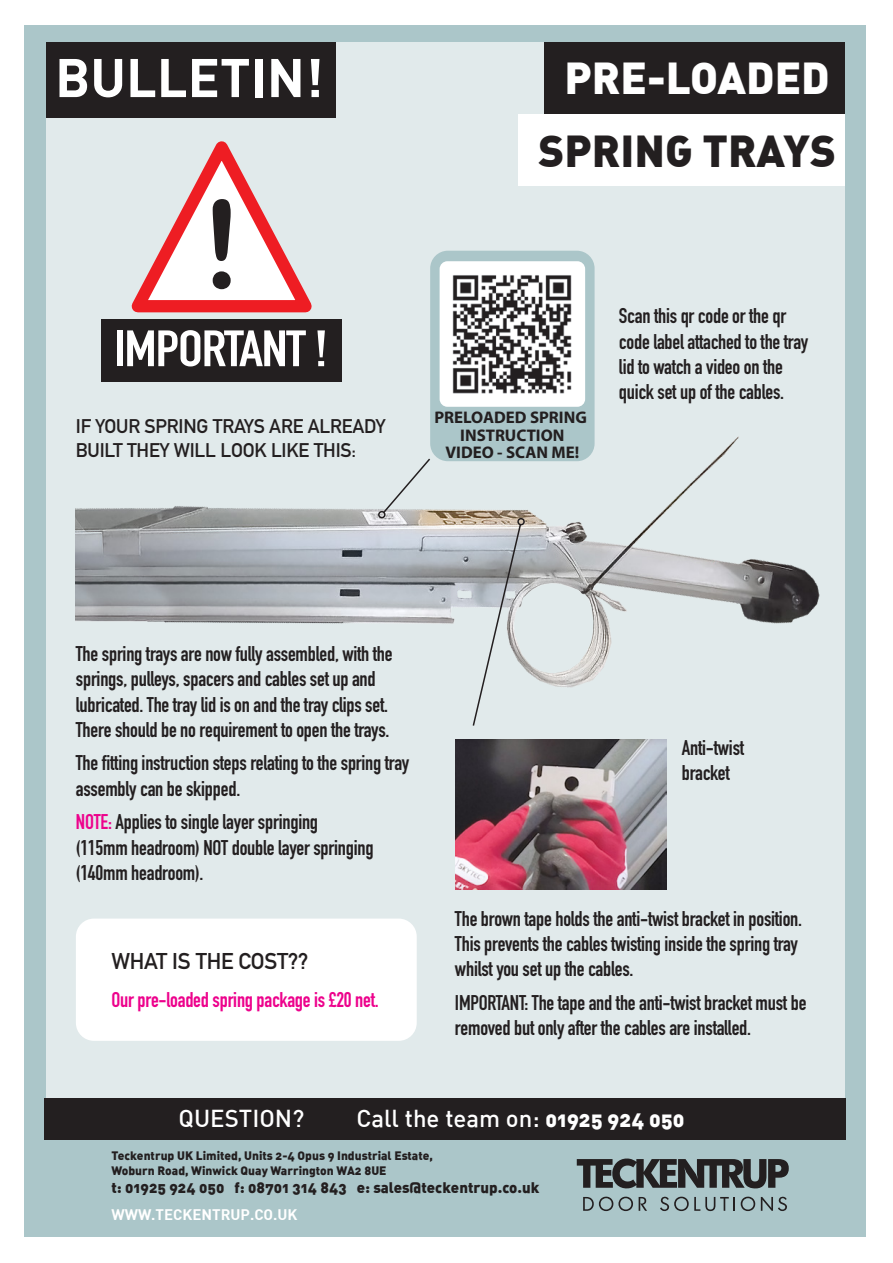
<style>
.page{position:relative;width:893px;height:1263px;background:#fff}
.page>*{position:absolute;margin:0;border:0;box-sizing:border-box;transform-origin:0 0}
.t1{font:53.55px "DIN Bold";color:#fff}
.t2{font:700 50.25px "DIN Condensed";letter-spacing:-.02em;color:#fff;scale:1.16 1}
.t3{font:43.8px "DIN Black Alternate";color:#231f20}
.t4{font:43.8px "DIN Black Alternate";color:#fff}
.t5{font:500 24px "DIN";color:#fff}
.t6{font:700 22.5px "DIN Alternate";letter-spacing:-.01em;color:#231f20}
.t7{font:700 21px/25.2px "DIN Condensed";letter-spacing:-.01em;color:#231f20}
.t8{font:700 21px "DIN Condensed";letter-spacing:-.01em;color:#ed028c}
.t9{font:700 19.5px/23.4px "DIN Alternate";letter-spacing:-.01em;color:#231f20}
.t10{font:700 16.8px/17.5px "Myriad Pro";color:#231f20;text-align:center}
.t11{font:15px "DIN Black Alternate";color:#231f20}
.t12{font:15px "DIN Bold";color:#fff}
.t13{font:12px/14.4px "DIN Black Alternate";color:#231f20}
.s1{color:#ed028c}
.s2{font-family:"DIN Black Alternate";font-weight:400;font-size:21px}
</style>
<div class="page">
<div style="left:24px;top:26px;width:842px;height:1211px;background:#abc6c9"></div>
<div style="left:46px;top:43px;width:799px;height:1094px;background:#e1eaeb"></div>
<svg style="left:577px;top:1158px;width:212px;height:31px"></svg>
<svg style="left:583px;top:1196px;width:50px;height:15px"></svg>
<svg style="left:639px;top:1197px;width:8px;height:14px"></svg>
<svg style="left:660px;top:1196px;width:75px;height:15px"></svg>
<svg style="left:741px;top:1196px;width:46px;height:15px"></svg>
<div style="left:46px;top:43px;width:289px;height:75px;background:#231f20"></div>
<div style="left:519px;top:114px;width:326px;height:72px;background:#fff"></div>
<div style="left:545px;top:42px;width:300px;height:72px;background:#231f20"></div>
<div style="left:45px;top:1098px;width:801px;height:42px;background:#231f20"></div>
<img style="left:76px;top:437px;width:743px;height:251px">
<img style="left:455px;top:740px;width:212px;height:149px">
<div style="left:430px;top:251px;width:165px;height:210px;background:#abc6c9;border-radius:18px"></div>
<div style="left:440px;top:261px;width:145px;height:146px;background:#fff;border-radius:8px"></div>
<img style="left:452px;top:275px;width:120px;height:119px">
<svg style="left:382px;top:457px;width:50px;height:57px"></svg>
<div style="left:378px;top:511px;width:8px;height:7px;border:2px solid #231f20;border-radius:50%"></div>
<svg style="left:472px;top:516px;width:54px;height:210px"></svg>
<div style="left:101px;top:319px;width:241px;height:63px;background:#231f20"></div>
<svg style="left:131px;top:141px;width:181px;height:172px"></svg>
<div style="left:76px;top:918px;width:341px;height:123px;background:#fff;border-radius:18px"></div>
<h1 class="t1" style="left:55px;top:43px;width:270px">BULLETIN!</h1>
<h3 class="t4" style="left:564px;top:48px;width:267px">PRE-LOADED</h3>
<h3 class="t3" style="left:538px;top:122px;width:299px">SPRING TRAYS</h3>
<h2 class="t2" style="left:114px;top:315px;width:186px">IMPORTANT !</h2>
<p class="t9" style="left:76px;top:413px;width:311px">IF YOUR SPRING TRAYS ARE ALREADY<br>BUILT THEY WILL LOOK LIKE THIS:</p>
<p class="t10" style="left:434px;top:408px;width:154px">PRELOADED SPRING<br>INSTRUCTION<br>VIDEO - SCAN ME!</p>
<p class="t7" style="left:619px;top:303px;width:191px">Scan this qr code or the qr code label attached to the tray lid to watch a video on the quick set up of the cables.</p>
<p class="t7" style="left:76px;top:641px;width:318px">The spring trays are now fully assembled, with the springs, pulleys, spacers and cables set up and lubricated. The tray lid is on and the tray clips set.<br>There should be no requirement to open the trays.</p>
<p class="t7" style="left:76px;top:750px;width:335px">The fitting instruction steps relating to the spring tray assembly can be skipped.</p>
<p class="t7" style="left:76px;top:809px;width:299px"><span class="s1">NOTE:</span> Applies to single layer springing (115mm headroom) NOT double layer springing (140mm headroom).</p>
<p class="t6" style="left:111px;top:944px;width:199px">WHAT IS THE COST??</p>
<p class="t8" style="left:111px;top:985px;width:269px">Our pre-loaded spring package is £20 net.</p>
<p class="t7" style="left:682px;top:734px;width:64px">Anti-twist bracket</p>
<p class="t7" style="left:455px;top:906px;width:349px">The brown tape holds the anti-twist bracket in position.<br>This prevents the cables twisting inside the spring tray whilst you set up the cables.</p>
<p class="t7" style="left:455px;top:990px;width:353px">IMPORTANT: The tape and the anti-twist bracket must be removed but only after the cables are installed.</p>
<p class="t5" style="left:179px;top:1103px;width:127px">QUESTION?</p>
<p class="t5" style="left:356px;top:1103px;width:330px">Call the team on: <span class="s2">01925 924 050</span></p>
<p class="t13" style="left:111px;top:1148px;width:323px">Teckentrup UK Limited, Units 2-4 Opus 9 Industrial Estate,<br>Woburn Road, Winwick Quay Warrington WA2 8UE</p>
<p class="t11" style="left:111px;top:1177px;width:429px">t: 01925 924 050 f: 08701 314 843 e: sales@teckentrup.co.uk</p>
<p class="t12" style="left:111px;top:1204px;width:188px">WWW.TECKENTRUP.CO.UK</p>
</div>
